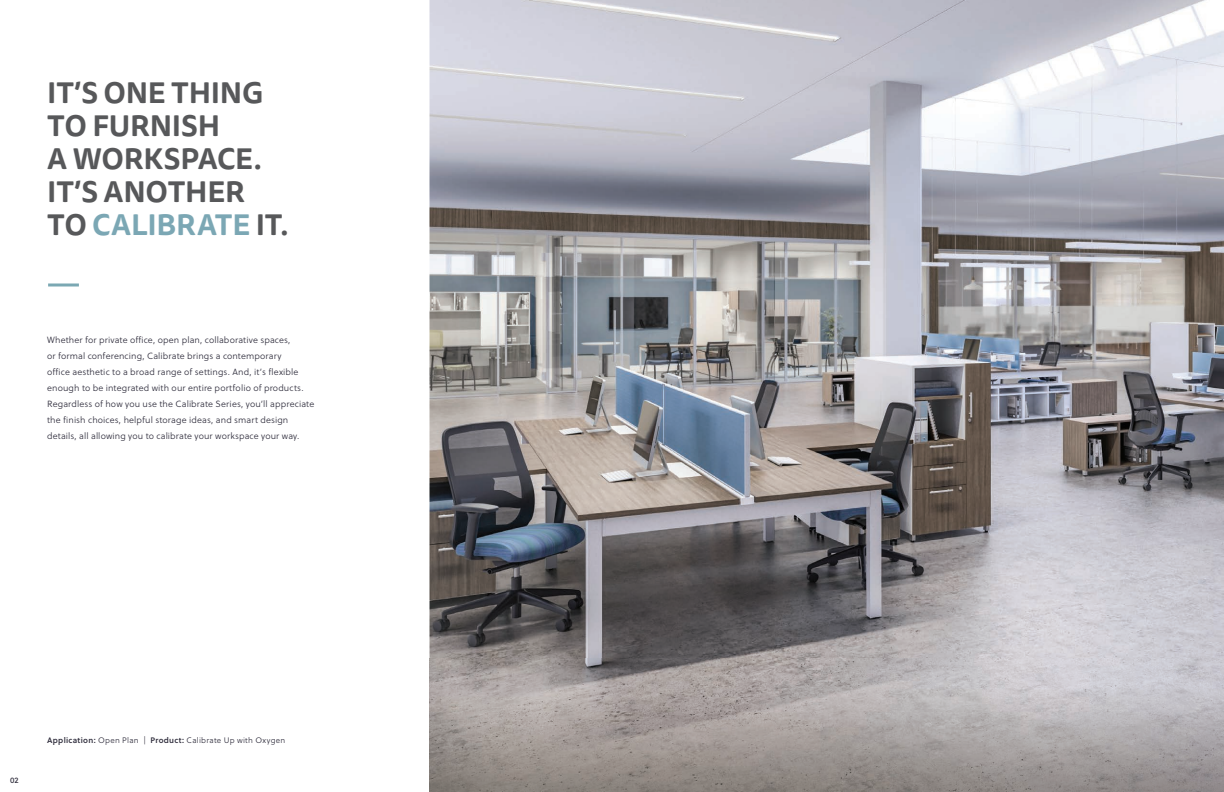
<style>
.page{position:relative;width:1224px;height:792px;background:#fff}
.page>*{position:absolute;margin:0;border:0;box-sizing:border-box;transform-origin:0 0}
.t1{font:700 29px/33px "Tisa Sans Pro";letter-spacing:-.01em;color:#57585a}
.t2{font:9px/16px "Soleil Lt";letter-spacing:.015em;color:#302e3d}
.t3{font:8px "Soleil Lt";letter-spacing:.035em;color:#302e3d}
.t4{font:8px "Soleil Bk";color:#302e3d}
.s1{color:#7ba7b4}
.s2{font-family:"Soleil Sb"}
</style>
<div class="page">
<img style="left:430px;top:0;width:794px;height:659px">
<img style="left:430px;top:659px;width:794px;height:133px">
<hr style="left:48px;top:284px;width:31px;height:2px;background:#7ba8b3">
<h1 class="t1" style="left:47px;top:76px;width:243px">IT’S ONE THING<br>TO FURNISH<br>A WORKSPACE.<br>IT’S ANOTHER<br>TO <span class="s1">CALIBRATE</span> IT.</h1>
<p class="t2" style="left:47px;top:332px;width:269px">Whether for private office, open plan, collaborative spaces,<br>or formal conferencing, Calibrate brings a contemporary<br>office aesthetic to a broad range of settings. And, it’s flexible enough to be integrated with our entire portfolio of products.<br>Regardless of how you use the Calibrate Series, you’ll appreciate the finish choices, helpful storage ideas, and smart design details, all allowing you to calibrate your workspace your way.</p>
<p class="t4" style="left:10px;top:774px;width:10px">02</p>
<p class="t3" style="left:47px;top:734px;width:240px"><span class="s2">Application:</span> Open Plan | <span class="s2">Product:</span> Calibrate Up with Oxygen</p>
</div>
